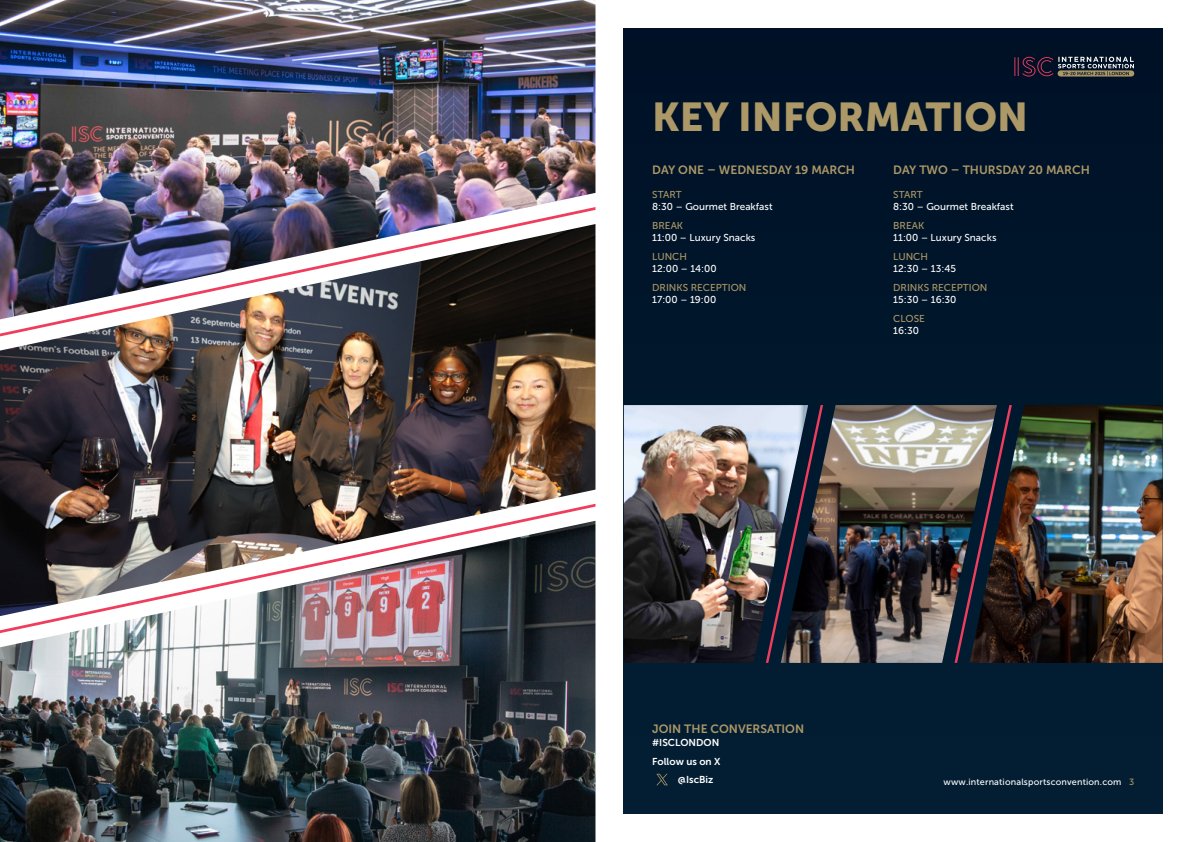
<style>
.page{position:relative;width:1191px;height:842px;background:#fff}
.page>*{position:absolute;margin:0;border:0;box-sizing:border-box;transform-origin:0 0}
.t1{font:40px "Museo Sans 900";color:#ad9867}
.t2{font:12px "Museo Sans 700";color:#ad9867}
.t3{font:10px "Museo Sans 500";color:#fff}
.t4{font:10px "Museo Sans 500";color:#ad9867}
.t5{font:10px "Museo Sans 700";color:#fff}
.t6{font:9px "Museo Sans 500";letter-spacing:.02em;color:#fff}
.s1{color:#ad9867}
</style>
<div class="page">
<div style="left:624px;top:28px;width:538px;height:786px;background:#00152a"></div>
<img style="left:0;top:0;width:595px;height:224px">
<img style="left:0;top:224px;width:595px;height:297px">
<img style="left:0;top:521px;width:595px;height:321px">
<svg style="left:656px;top:774px;width:12px;height:11px"></svg>
<img style="left:624px;top:405px;width:156px;height:258px">
<img style="left:780px;top:405px;width:189px;height:258px">
<img style="left:969px;top:405px;width:193px;height:258px">
<svg style="left:1014px;top:57px;width:120px;height:20px"></svg>
<h1 class="t1" style="left:652px;top:94px;width:377px">KEY INFORMATION</h1>
<p class="t2" style="left:652px;top:163px;width:204px">DAY ONE – WEDNESDAY 19 MARCH</p>
<p class="t2" style="left:893px;top:163px;width:198px">DAY TWO – THURSDAY 20 MARCH</p>
<p class="t4" style="left:652px;top:189px;width:31px">START</p>
<p class="t3" style="left:652px;top:201px;width:122px">8:30 – Gourmet Breakfast</p>
<p class="t4" style="left:893px;top:189px;width:31px">START</p>
<p class="t3" style="left:893px;top:201px;width:122px">8:30 – Gourmet Breakfast</p>
<p class="t4" style="left:652px;top:220px;width:32px">BREAK</p>
<p class="t3" style="left:652px;top:232px;width:105px">11:00 – Luxury Snacks</p>
<p class="t4" style="left:893px;top:220px;width:32px">BREAK</p>
<p class="t3" style="left:893px;top:232px;width:105px">11:00 – Luxury Snacks</p>
<p class="t4" style="left:652px;top:251px;width:36px">LUNCH</p>
<p class="t3" style="left:652px;top:263px;width:66px">12:00 – 14:00</p>
<p class="t4" style="left:893px;top:251px;width:36px">LUNCH</p>
<p class="t3" style="left:893px;top:263px;width:64px">12:30 – 13:45</p>
<p class="t4" style="left:652px;top:282px;width:96px">DRINKS RECEPTION</p>
<p class="t3" style="left:652px;top:294px;width:66px">17:00 – 19:00</p>
<p class="t4" style="left:893px;top:282px;width:96px">DRINKS RECEPTION</p>
<p class="t3" style="left:893px;top:294px;width:65px">15:30 – 16:30</p>
<p class="t4" style="left:893px;top:313px;width:33px">CLOSE</p>
<p class="t3" style="left:893px;top:325px;width:27px">16:30</p>
<p class="t2" style="left:652px;top:722px;width:153px">JOIN THE CONVERSATION</p>
<p class="t5" style="left:652px;top:737px;width:69px">#ISCLONDON</p>
<p class="t5" style="left:652px;top:756px;width:70px">Follow us on X</p>
<p class="t5" style="left:677px;top:774px;width:37px">@IscBiz</p>
<p class="t6" style="left:943px;top:777px;width:192px">www.internationalsportsconvention.com <span class="s1">3</span></p>
</div>
